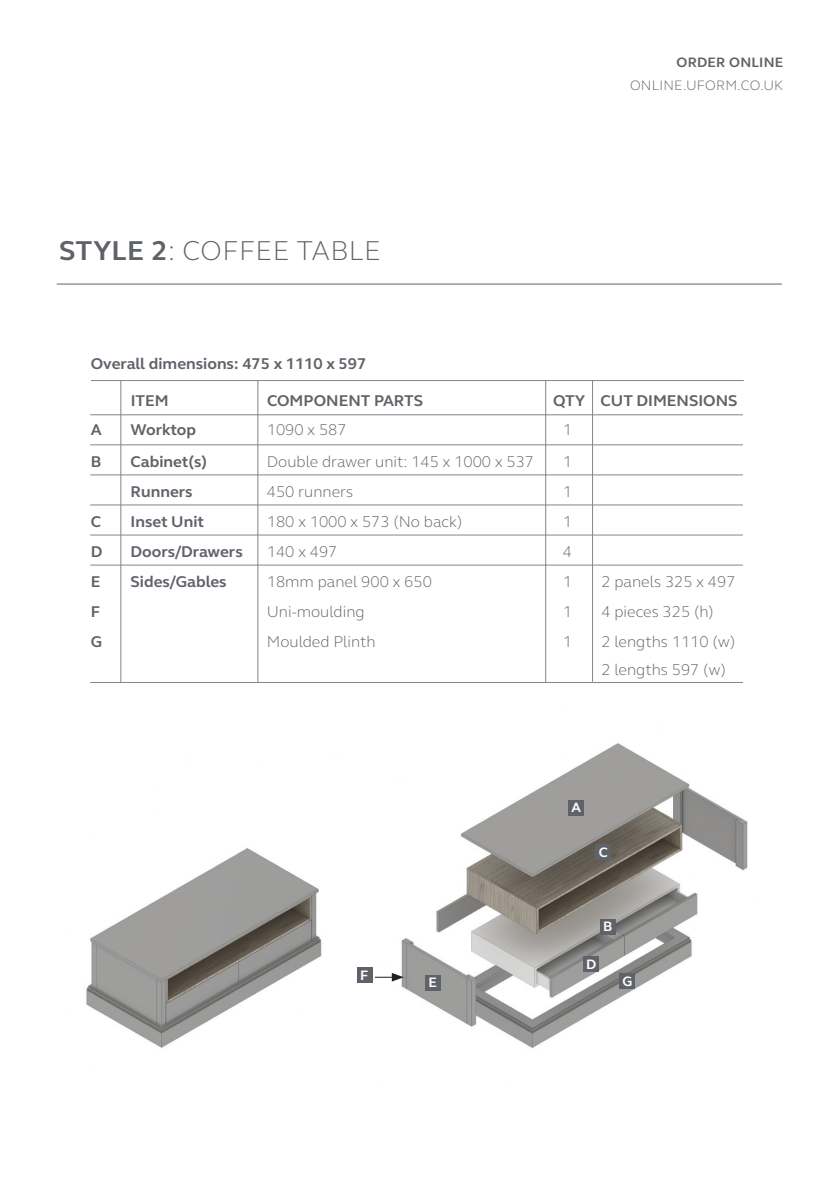
<style>
.page{position:relative;width:840px;height:1191px;background:#fff}
.page>*{position:absolute;margin:0;border:0;box-sizing:border-box;transform-origin:0 0}
.t1{font:300 28px "FS Elliot";letter-spacing:.015em;color:#5f6369}
.t2{font:300 16px/28px "FS Elliot";color:#5f6369}
.t3{font:700 16px "FS Elliot";color:#5f6369}
.t4{font:300 14px "FS Elliot";letter-spacing:.015em;color:#5f6369}
.t5{font:700 14px "FS Elliot";letter-spacing:.015em;color:#5f6369}
.t6{font:700 14px "FS Elliot";color:#fff}
.s1{font-weight:700}
</style>
<div class="page">
<hr style="left:57px;top:283px;width:724px;height:1px;background:#5f6369">
<img style="left:391px;top:743px;width:357px;height:305px">
<img style="left:86px;top:848px;width:236px;height:200px">
<div style="left:567px;top:800px;width:16px;height:16px;background:#5f6369"></div>
<div style="left:599px;top:919px;width:16px;height:16px;background:#5f6369"></div>
<div style="left:595px;top:844px;width:16px;height:16px;background:#5f6369"></div>
<div style="left:582px;top:956px;width:16px;height:16px;background:#5f6369"></div>
<div style="left:425px;top:974px;width:15px;height:16px;background:#5f6369"></div>
<div style="left:356px;top:967px;width:16px;height:16px;background:#5f6369"></div>
<div style="left:618px;top:973px;width:16px;height:16px;background:#5f6369"></div>
<svg style="left:374px;top:973px;width:29px;height:8px"></svg>
<hr style="left:91px;top:380px;width:652px;height:1px;background:#848689">
<hr style="left:90px;top:414px;width:652px;height:1px;background:#848689">
<hr style="left:90px;top:444px;width:652px;height:1px;background:#848689">
<hr style="left:90px;top:474px;width:652px;height:1px;background:#848689">
<hr style="left:90px;top:504px;width:652px;height:1px;background:#848689">
<hr style="left:90px;top:534px;width:652px;height:1px;background:#848689">
<hr style="left:90px;top:564px;width:652px;height:1px;background:#848689">
<hr style="left:545px;top:380px;width:1px;height:303px;background:#848689">
<hr style="left:120px;top:380px;width:1px;height:303px;background:#848689">
<hr style="left:257px;top:380px;width:1px;height:303px;background:#848689">
<hr style="left:591px;top:380px;width:1px;height:301px;background:#848689">
<hr style="left:90px;top:682px;width:652px;height:1px;background:#848689">
<h1 class="t1" style="left:59px;top:232px;width:323px"><span class="s1">STYLE 2</span>: COFFEE TABLE</h1>
<p class="t3" style="left:91px;top:352px;width:277px">Overall dimensions: 475 x 1110 x 597</p>
<p class="t5" style="left:676px;top:53px;width:108px">ORDER ONLINE</p>
<p class="t4" style="left:629px;top:76px;width:155px">ONLINE.UFORM.CO.UK</p>
<p class="t3" style="left:131px;top:389px;width:39px">ITEM</p>
<p class="t3" style="left:267px;top:389px;width:158px">COMPONENT PARTS</p>
<p class="t3" style="left:552px;top:389px;width:186px">QTY CUT DIMENSIONS</p>
<p class="t3" style="left:91px;top:418px;width:12px">A</p>
<p class="t3" style="left:130px;top:418px;width:67px">Worktop</p>
<p class="t2" style="left:266px;top:415px;width:81px">1090 x 587</p>
<p class="t2" style="left:562px;top:415px;width:11px">1</p>
<p class="t3" style="left:91px;top:450px;width:12px">B</p>
<p class="t3" style="left:130px;top:450px;width:78px">Cabinet(s)</p>
<p class="t2" style="left:266px;top:447px;width:269px">Double drawer unit: 145 x 1000 x 537</p>
<p class="t2" style="left:562px;top:447px;width:11px">1</p>
<p class="t3" style="left:130px;top:480px;width:64px">Runners</p>
<p class="t2" style="left:266px;top:477px;width:88px">450 runners</p>
<p class="t2" style="left:562px;top:477px;width:11px">1</p>
<p class="t3" style="left:91px;top:510px;width:12px">C</p>
<p class="t3" style="left:130px;top:510px;width:75px">Inset Unit</p>
<p class="t2" style="left:266px;top:507px;width:197px">180 x 1000 x 573 (No back)</p>
<p class="t2" style="left:562px;top:507px;width:11px">1</p>
<p class="t3" style="left:91px;top:540px;width:13px">D</p>
<p class="t3" style="left:130px;top:540px;width:114px">Doors/Drawers</p>
<p class="t2" style="left:266px;top:537px;width:72px">140 x 497</p>
<p class="t2" style="left:562px;top:537px;width:11px">4</p>
<p class="t3" style="left:91px;top:570px;width:11px">E</p>
<p class="t3" style="left:130px;top:570px;width:98px">Sides/Gables</p>
<p class="t2" style="left:266px;top:567px;width:166px">18mm panel 900 x 650</p>
<p class="t2" style="left:562px;top:567px;width:11px">1</p>
<p class="t2" style="left:601px;top:567px;width:136px">2 panels 325 x 497</p>
<p class="t3" style="left:91px;top:600px;width:11px">F</p>
<p class="t2" style="left:266px;top:597px;width:99px">Uni-moulding</p>
<p class="t2" style="left:562px;top:597px;width:11px">1</p>
<p class="t2" style="left:601px;top:597px;width:114px">4 pieces 325 (h)</p>
<p class="t3" style="left:91px;top:630px;width:13px">G</p>
<p class="t2" style="left:266px;top:627px;width:110px">Moulded Plinth</p>
<p class="t2" style="left:562px;top:627px;width:11px">1</p>
<p class="t2" style="left:601px;top:627px;width:135px">2 lengths 1110 (w)<br>2 lengths 597 (w)</p>
<p class="t6" style="left:360px;top:965px;width:10px">F</p>
<p class="t6" style="left:428px;top:972px;width:10px">E</p>
<p class="t6" style="left:571px;top:798px;width:11px">A</p>
<p class="t6" style="left:598px;top:842px;width:11px">C</p>
<p class="t6" style="left:603px;top:917px;width:11px">B</p>
<p class="t6" style="left:586px;top:954px;width:12px">D</p>
<p class="t6" style="left:622px;top:971px;width:11px">G</p>
</div>
